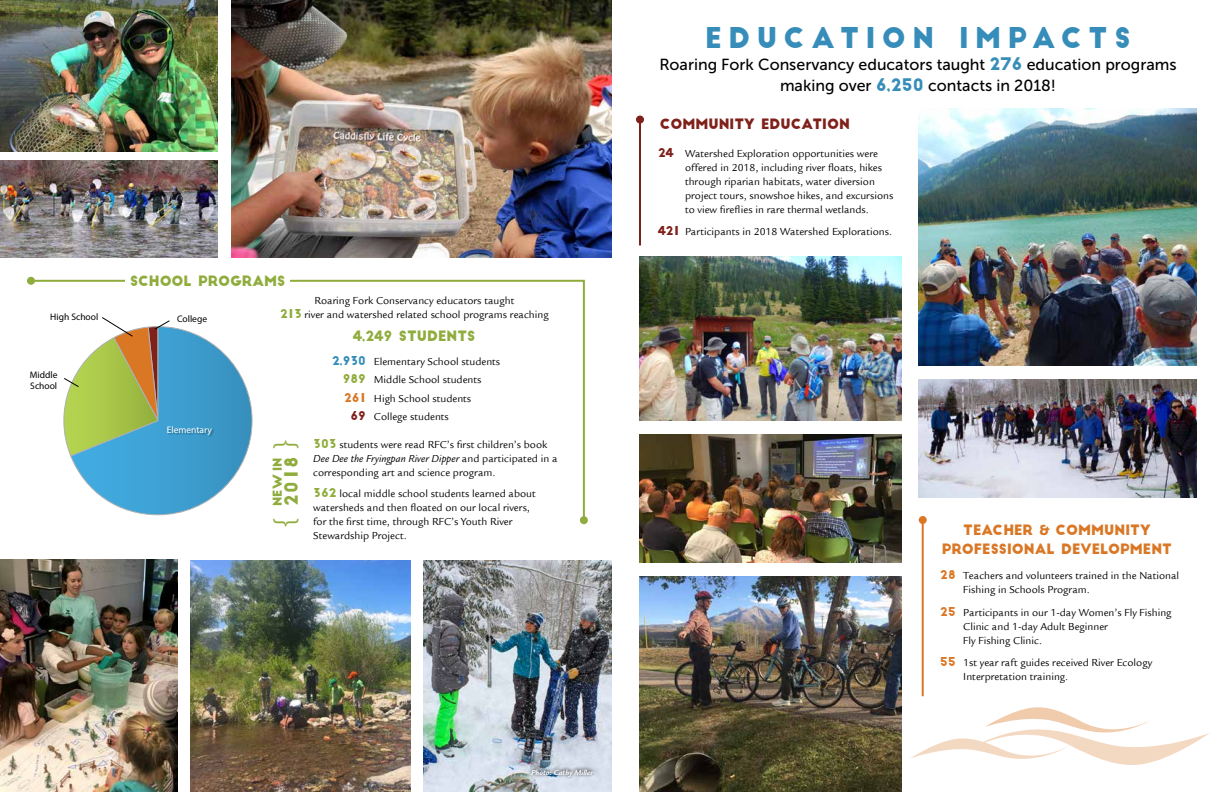
<style>
.page{position:relative;width:1224px;height:792px;background:#fff}
.page>*{position:absolute;margin:0;border:0;box-sizing:border-box;transform-origin:0 0}
.t1{font:28px "Big John";letter-spacing:.23em;color:#368db9}
.t2{font:27px "Legacy Sans Std";color:#8fac3d}
.t3{font:18px "Big John";color:#8fac3d}
.t4{font:16px/21px "Museo Sans 500";color:#000;text-align:center}
.t5{font:14px/19px "Big John";color:#da7725;text-align:center}
.t6{font:14px "Big John";color:#8fac3d}
.t7{font:14px "Big John";color:#7f201a}
.t8{font:12px "Big John";color:#8fac3d}
.t9{font:11px/14px "Legacy Sans Std";color:#000}
.t10{font:italic 11px "Legacy Sans";letter-spacing:.005em;color:#000}
.t11{font:9.5px/11.4px "Myriad Pro";color:#000}
.t12{font:9.5px "Myriad Pro";color:#fff}
.t13{font:italic 700 8px "Legacy Sans";color:#fff}
.s1{font-family:"Big John";font-size:12px;color:#8fac3d}
.s2{font-family:"Big John";font-size:12px;color:#368db9}
.s3{font-family:"Big John";font-size:12px;color:#da7725}
.s4{font-family:"Big John";font-size:12px;color:#7f201a}
.s5{font-family:"Legacy Sans Std";font-style:normal}
.s6{font-family:"Big John";font-size:17px;color:#368db9}
.s7{font-family:"Aller Display"}
</style>
<div class="page">
<hr style="left:922px;top:520px;width:2px;height:176px;background:#da7725">
<div style="left:919px;top:516px;width:8px;height:8px;background:#da7725;border-radius:50%"></div>
<hr style="left:639px;top:120px;width:2px;height:126px;background:#7f201a">
<div style="left:636px;top:116px;width:8px;height:8px;background:#7f201a;border-radius:50%"></div>
<img style="left:639px;top:434px;width:262px;height:129px">
<img style="left:639px;top:576px;width:262px;height:216px">
<img style="left:639px;top:256px;width:262px;height:165px">
<img style="left:919px;top:109px;width:278px;height:256px">
<img style="left:0;top:0;width:217px;height:152px">
<img style="left:0;top:559px;width:177px;height:233px">
<img style="left:0;top:161px;width:217px;height:96px">
<img style="left:423px;top:561px;width:189px;height:231px">
<img style="left:191px;top:561px;width:220px;height:231px">
<img style="left:232px;top:0;width:380px;height:257px">
<img style="left:918px;top:379px;width:279px;height:119px">
<svg style="left:33px;top:279px;width:552px;height:242px"></svg>
<div style="left:27px;top:277px;width:8px;height:8px;background:#8fac3d;border-radius:50%"></div>
<div style="left:580px;top:516px;width:8px;height:8px;background:#8fac3d;border-radius:50%"></div>
<div style="left:126px;top:268px;width:164px;height:26px;background:#fff"></div>
<svg style="left:53px;top:317px;width:200px;height:199px"></svg>
<svg style="left:911px;top:707px;width:299px;height:58px"></svg>
<svg style="left:528px;top:765px;width:70px;height:16px"></svg>
<p class="t6" style="left:130px;top:275px;width:157px">SCHOOL PROGRAMS</p>
<p class="t11" style="left:50px;top:311px;width:50px">High School</p>
<p class="t11" style="left:177px;top:313px;width:31px">College</p>
<p class="t11" style="left:30px;top:369px;width:29px">Middle<br>School</p>
<p class="t12" style="left:167px;top:424px;width:47px">Elementary</p>
<p class="t9" style="left:280px;top:293px;width:270px;text-align:center">Roaring Fork Conservancy educators taught<br><span class="s1">213</span> river and watershed related school programs reaching</p>
<p class="t6" style="left:353px;top:330px;width:124px">4,249 STUDENTS</p>
<h2 class="t2" style="left:268px;top:450px;width:11px;rotate:-90deg">}</h2>
<p class="t8" style="left:272px;top:506px;width:50px;rotate:-90deg">NEW IN</p>
<h3 class="t3" style="left:283px;top:506px;width:51px;rotate:-90deg">2018</h3>
<h2 class="t2" style="left:268px;top:527px;width:11px;rotate:-90deg">{</h2>
<p class="t9" style="left:332px;top:354px;width:170px"><span class="s2">2,930</span> Elementary School students</p>
<p class="t9" style="left:343px;top:373px;width:140px"><span class="s1">989</span> Middle School students</p>
<p class="t9" style="left:344px;top:391px;width:128px"><span class="s3">261</span> High School students</p>
<p class="t9" style="left:350px;top:410px;width:100px"><span class="s4">69</span> College students</p>
<p class="t9" style="left:313px;top:438px;width:235px"><span class="s1">303</span> students were read RFC’s first children’s book</p>
<p class="t10" style="left:313px;top:453px;width:246px">Dee Dee the Fryingpan River Dipper <span class="s5">and participated in a</span></p>
<p class="t9" style="left:313px;top:462px;width:224px;line-height:21.2px">corresponding art and science program.<br><span class="s1">362</span> local middle school students learned about</p>
<p class="t9" style="left:313px;top:501px;width:218px">watersheds and then floated on our local rivers, for the first time, through RFC’s Youth River<br>Stewardship Project.</p>
<p class="t13" style="left:531px;top:768px;width:64px">Photo: Cathy Miller</p>
<h1 class="t1" style="left:705px;top:25px;width:427px">EDUCATION IMPACTS</h1>
<h3 class="t4" style="left:659px;top:54px;width:519px">Roaring Fork Conservancy educators taught <span class="s6">276</span> education programs making over <span class="s6">6,250</span> contacts in 2018!</h3>
<p class="t7" style="left:660px;top:118px;width:192px">COMMUNITY EDUCATION</p>
<p class="t9" style="left:685px;top:146px;width:210px;text-indent:-27px"><span class="s4">24</span> Watershed Exploration opportunities were offered in 2018, including river floats, hikes through riparian habitats, water diversion project tours, snowshoe hikes, and excursions to view fireflies in rare thermal wetlands.</p>
<p class="t9" style="left:658px;top:225px;width:236px"><span class="s4">421</span> Participants in 2018 Watershed Explorations.</p>
<p class="t5" style="left:942px;top:521px;width:232px">TEACHER <span class="s7">&amp;</span> COMMUNITY<br>PROFESSIONAL DEVELOPMENT</p>
<p class="t9" style="left:963px;top:569px;width:217px;text-indent:-23px"><span class="s3">28</span> Teachers and volunteers trained in the National<br>Fishing in Schools Program.</p>
<p class="t9" style="left:963px;top:605px;width:210px;text-indent:-23px"><span class="s3">25</span> Participants in our 1-day Women’s Fly Fishing<br>Clinic and 1-day Adult Beginner<br>Fly Fishing Clinic.</p>
<p class="t9" style="left:963px;top:656px;width:190px;text-indent:-23px"><span class="s3">55</span> 1st year raft guides received River Ecology<br>Interpretation training.</p>
</div>
